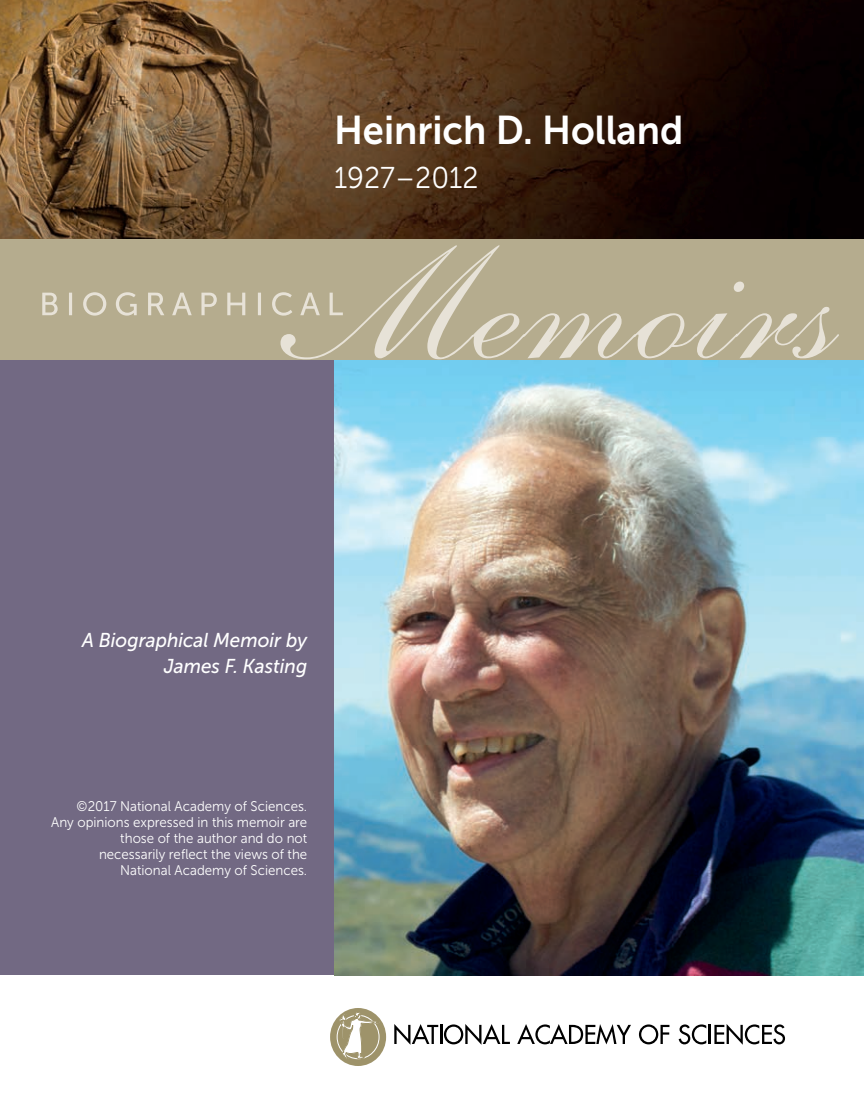
<style>
.page{position:relative;width:864px;height:1098px;background:#fff}
.page>*{position:absolute;margin:0;border:0;box-sizing:border-box;transform-origin:0 0}
.t1{font:40px "Museo Sans 700";color:#fff;scale:.95 1}
.t2{font:30px "Museo Sans 300";color:#fff;scale:.95 1}
.t3{font:italic 20px/26px "Museo Sans 500";color:#fff;text-align:right;scale:.95 1}
.t4{font:14px/16px "Museo Sans 300";color:#fff;text-align:right;scale:.95 1}
</style>
<div class="page">
<img style="left:0;top:0;width:864px;height:239px">
<div style="left:0;top:360px;width:334px;height:615px;background:#726983"></div>
<div style="left:0;top:239px;width:864px;height:121px;background:#b5ac8e"></div>
<svg style="left:42px;top:292px;width:239px;height:24px"></svg>
<svg style="left:281px;top:245px;width:558px;height:114px"></svg>
<svg style="left:394px;top:1024px;width:116px;height:21px"></svg>
<svg style="left:517px;top:1024px;width:114px;height:20px"></svg>
<svg style="left:639px;top:1024px;width:30px;height:20px"></svg>
<svg style="left:679px;top:1024px;width:106px;height:21px"></svg>
<div style="left:330px;top:1008px;width:56px;height:58px;background:#9e936a;border-radius:50%"></div>
<div style="left:337px;top:1015px;width:42px;height:44px;border:1px solid #fff;border-radius:50%"></div>
<svg style="left:339px;top:1012px;width:41px;height:47px"></svg>
<img style="left:334px;top:360px;width:530px;height:615px">
<h1 class="t1" style="left:334px;top:108px;width:369px">Heinrich D. Holland</h1>
<h2 class="t2" style="left:334px;top:162px;width:154px">1927–2012</h2>
<h3 class="t3" style="left:82px;top:628px;width:239px">A Biographical Memoir by<br>James F. Kasting</h3>
<p class="t4" style="left:51px;top:798px;width:271px">©2017 National Academy of Sciences.<br>Any opinions expressed in this memoir are those of the author and do not necessarily reflect the views of the National Academy of Sciences.</p>
</div>
